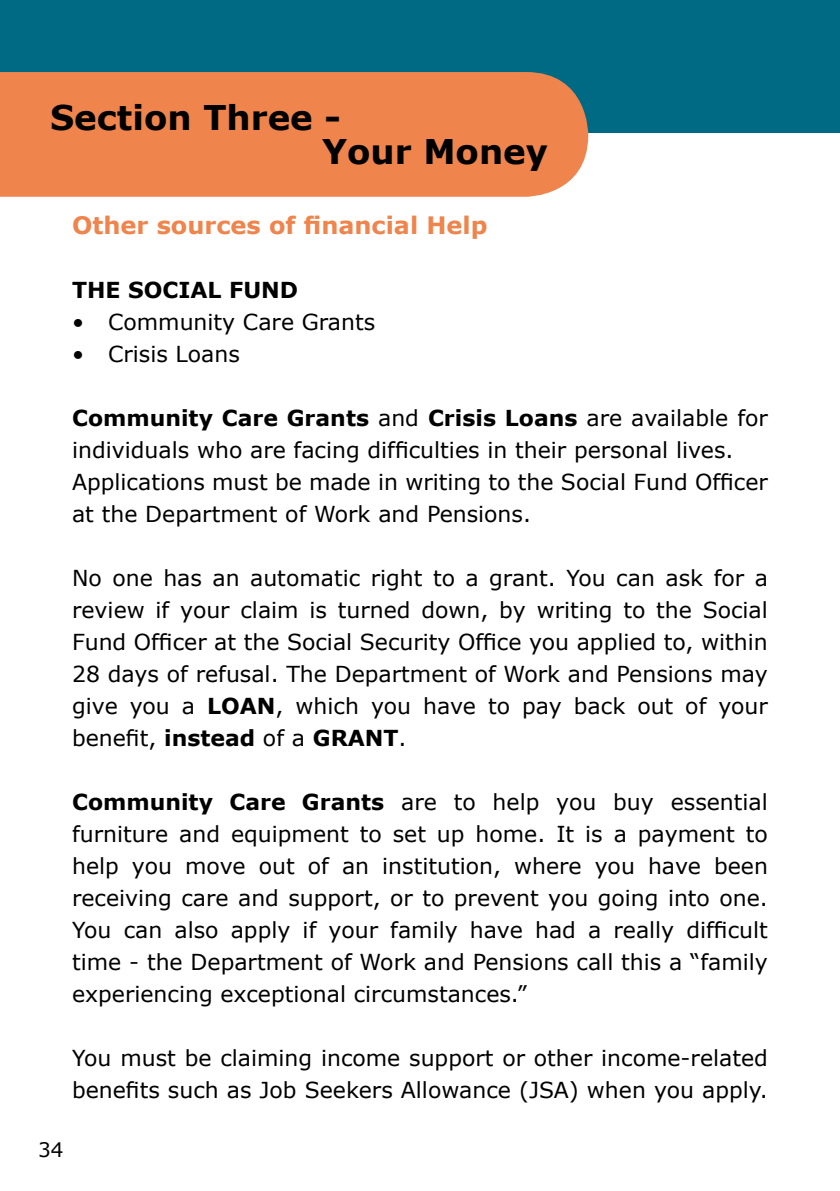
<style>
.page{position:relative;width:840px;height:1191px;background:#fff}
.page>*{position:absolute;margin:0;border:0;box-sizing:border-box;transform-origin:0 0}
.t1{font:700 34px "Verdana";color:#000}
.t2{font:700 24px "Verdana";color:#ef844c}
.t3{font:22px/32px "Verdana";color:#000}
.t4{font:700 22px "Verdana";color:#000}
.t5{font:20px "Verdana";color:#000}
.s1{font-weight:700}
</style>
<div class="page">
<div style="left:0;top:0;width:839px;height:132px;background:#006a84"></div>
<div style="left:0;top:72px;width:588px;height:125px;background:#ef844c"></div>
<h1 class="t1" style="left:50px;top:95px;width:292px">Section Three -</h1>
<h1 class="t1" style="left:322px;top:129px;width:227px">Your Money</h1>
<p class="t2" style="left:72px;top:210px;width:417px">Other sources of financial Help</p>
<p class="t4" style="left:72px;top:276px;width:227px">THE SOCIAL FUND</p>
<p class="t3" style="left:72px;top:305px;width:304px">• Community Care Grants</p>
<p class="t3" style="left:72px;top:337px;width:169px">• Crisis Loans</p>
<p class="t3" style="left:72px;top:401px;width:697px"><span class="s1">Community Care Grants</span> and <span class="s1">Crisis Loans</span> are available for individuals who are facing difficulties in their personal lives.<br>Applications must be made in writing to the Social Fund Officer at the Department of Work and Pensions.</p>
<p class="t3" style="left:72px;top:561px;width:697px;text-align:justify">No one has an automatic right to a grant. You can ask for a review if your claim is turned down, by writing to the Social Fund Officer at the Social Security Office you applied to, within 28 days of refusal. The Department of Work and Pensions may give you a <span class="s1">LOAN</span>, which you have to pay back out of your benefit, <span class="s1">instead</span> of a <span class="s1">GRANT</span>.</p>
<p class="t3" style="left:72px;top:785px;width:697px;text-align:justify"><span class="s1">Community Care Grants</span> are to help you buy essential furniture and equipment to set up home. It is a payment to help you move out of an institution, where you have been receiving care and support, or to prevent you going into one.<br>You can also apply if your family have had a really difficult time - the Department of Work and Pensions call this a “family experiencing exceptional circumstances.”</p>
<p class="t3" style="left:72px;top:1041px;width:697px">You must be claiming income support or other income-related benefits such as Job Seekers Allowance (JSA) when you apply.</p>
<p class="t5" style="left:38px;top:1137px;width:27px">34</p>
</div>
